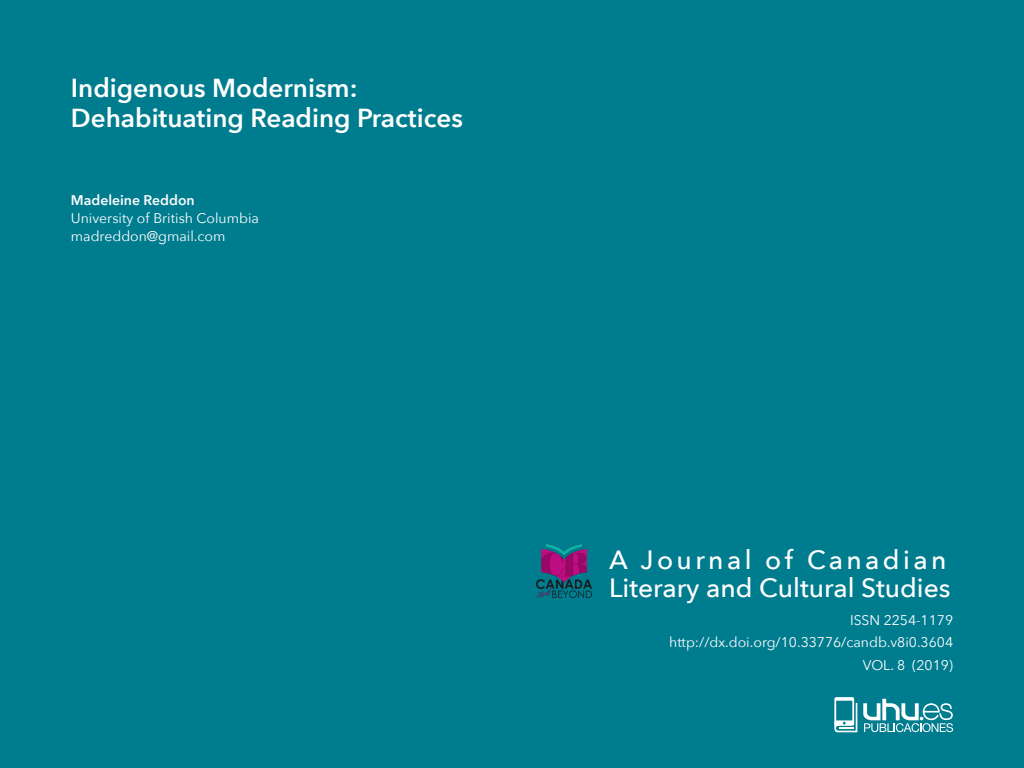
<style>
.page{position:relative;width:1024px;height:768px;background:#007c8f}
.page>*{position:absolute;margin:0;border:0;box-sizing:border-box;transform-origin:0 0}
._1_1{font:500 26.4px/28.6px "Avenir Next";color:#fff}
.TITULO_CAPITULO{font:600 26px "Avenir Next";color:#fff}
.DATOS_CAPITULO{font:14px "Avenir Next";color:#fff}
.AUTOR_CAPITULO{font:600 14px "Avenir Next";color:#fff}
</style>
<div class="page">
<svg style="left:834px;top:697px;width:23px;height:35px"></svg>
<svg style="left:863px;top:699px;width:90px;height:33px"></svg>
<img style="left:536px;top:544px;width:55px;height:53px">
<p class="TITULO_CAPITULO" style="left:71px;top:66px;width:288px">Indigenous Modernism:</p>
<p class="TITULO_CAPITULO" style="left:71px;top:95px;width:393px">Dehabituating Reading Practices</p>
<p class="AUTOR_CAPITULO" style="left:71px;top:188px;width:125px">Madeleine Reddon</p>
<p class="DATOS_CAPITULO" style="left:71px;top:206px;width:190px">University of British Columbia</p>
<p class="DATOS_CAPITULO" style="left:71px;top:224px;width:156px">madreddon@gmail.com</p>
<p class="_1_1" style="left:609px;top:544px;width:343px">A Journal of Canadian<br>Literary and Cultural Studies</p>
<p class="DATOS_CAPITULO" style="left:850px;top:609px;width:105px">ISSN 2254-1179</p>
<p class="DATOS_CAPITULO" style="left:669px;top:631px;width:285px">http://dx.doi.org/10.33776/candb.v8i0.3604</p>
<p class="DATOS_CAPITULO" style="left:863px;top:653px;width:92px">VOL. 8 (2019)</p>
</div>
